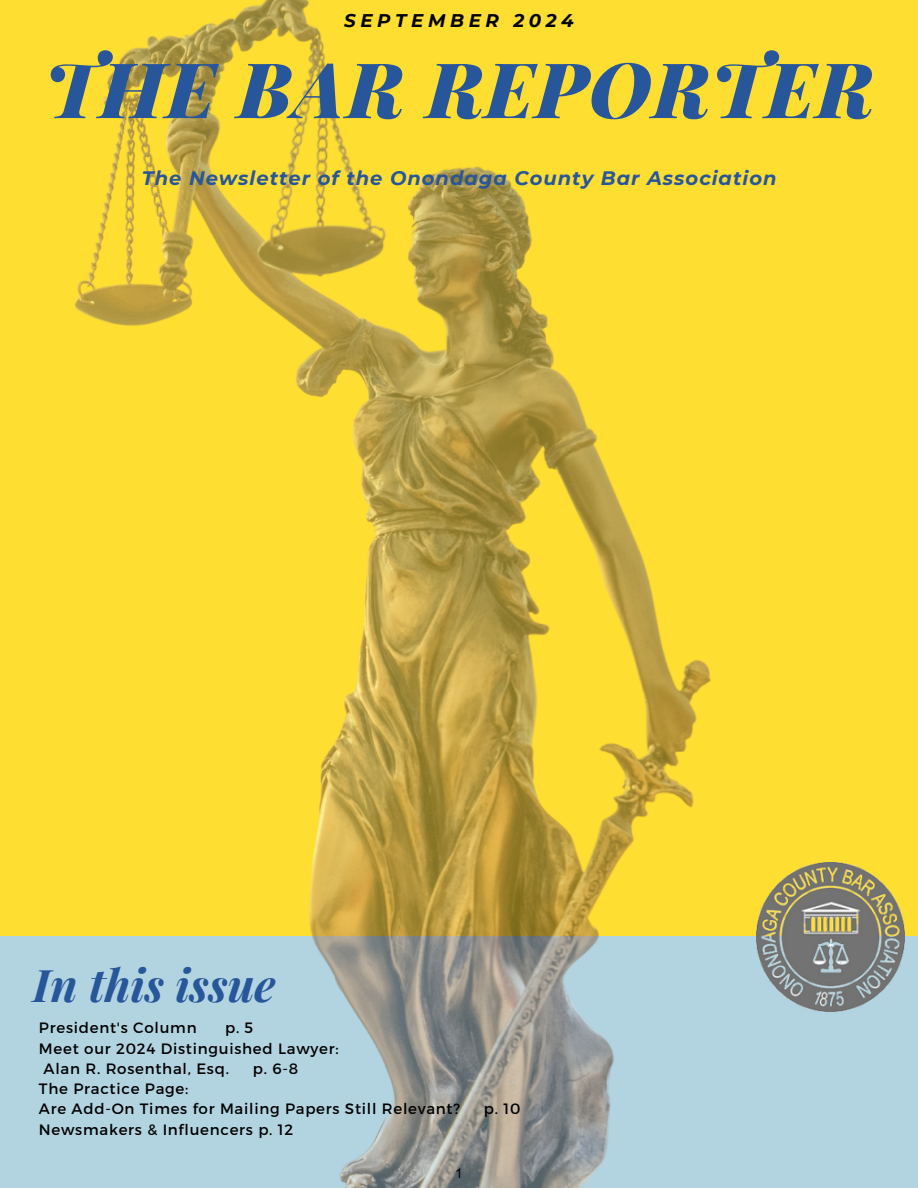
<style>
.page{position:relative;width:918px;height:1188px;background:#ffde32}
.page>*{position:absolute;margin:0;border:0;box-sizing:border-box;transform-origin:0 0}
.t1{font:italic 900 76.8px "Playfair Display";letter-spacing:.02em;color:#28569b}
.t2{font:italic 700 45px "Playfair Display";color:#28569b}
.t3{font:italic 700 19.5px "Montserrat";letter-spacing:.05em;color:#28569b}
.t4{font:italic 700 18.3px "Montserrat";letter-spacing:.25em;color:#000}
.t5{font:15px "Montserrat";letter-spacing:.05em;color:#000}
.t6{font:13.5px "Arial";color:#000}
</style>
<div class="page">
<div style="left:0;top:937px;width:918px;height:250px;background:#b1d4e0"></div>
<img style="left:756px;top:863px;width:149px;height:148px">
<img style="left:0;top:0;width:756px;height:1188px">
<h2 class="t4" style="left:344px;top:9px;width:231px">SEPTEMBER 2024</h2>
<p class="t1" style="left:45px;top:35px;width:830px">THE BAR REPORTER</p>
<p class="t3" style="left:142px;top:166px;width:636px">The Newsletter of the Onondaga County Bar Association</p>
<p class="t2" style="left:33px;top:953px;width:244px">In this issue</p>
<p class="t5" style="left:39px;top:1018px;width:159px">President's Column</p>
<p class="t5" style="left:225px;top:1018px;width:30px">p. 5</p>
<p class="t5" style="left:39px;top:1038px;width:301px">Meet our 2024 Distinguished Lawyer:</p>
<p class="t5" style="left:44px;top:1059px;width:187px">Alan R. Rosenthal, Esq.</p>
<p class="t5" style="left:253px;top:1059px;width:47px">p. 6-8</p>
<p class="t5" style="left:39px;top:1079px;width:151px">The Practice Page:</p>
<h1 class="t5" style="left:39px;top:1099px;width:423px">Are Add-On Times for Mailing Papers Still Relevant?</h1>
<h1 class="t5" style="left:484px;top:1099px;width:38px">p. 10</h1>
<h4 class="t5" style="left:39px;top:1119px;width:256px">Newsmakers &amp; Influencers p. 12</h4>
<p class="t6" style="left:455px;top:1164px;width:9px">1</p>
</div>
